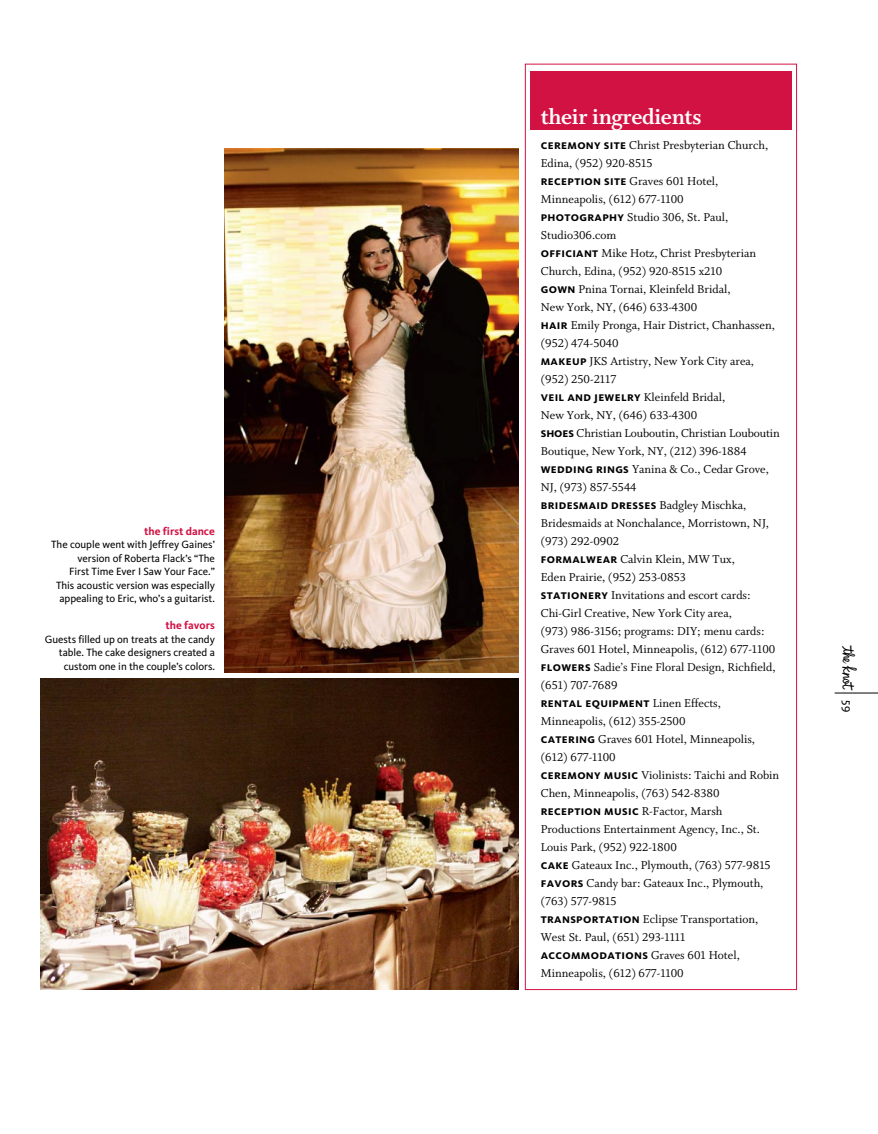
<style>
.page{position:relative;width:878px;height:1134px;background:#fff}
.page>*{position:absolute;margin:0;border:0;box-sizing:border-box;transform-origin:0 0}
.t1{font:24px "Whitman Bold LF";letter-spacing:-.015em;color:#fff}
.t2{font:18px "The Knot Logo PS Small Below 36 pt";color:#000}
.t3{font:12.75px/18px "Whitman Roman LF";color:#000}
.t4{font:12.75px "Kievit Bold SC";letter-spacing:.025em;color:#000}
.t5{font:12px "Kievit Book SC";color:#000}
.t6{font:700 11.25px "Kievit";color:#d21242}
.t7{font:10.8px/13.5px "Kievit";letter-spacing:-.005em;color:#000;text-align:right}
.s1{font-family:"Kievit Bold SC"}
.s2{font-family:"Whitman Roman LF"}
</style>
<div class="page">
<hr style="left:834px;top:693px;width:44px;height:1px;background:#000">
<img style="left:40px;top:678px;width:479px;height:312px">
<img style="left:224px;top:148px;width:295px;height:524px">
<div style="left:530px;top:71px;width:261px;height:59px;background:#d21242"></div>
<p class="t6" style="left:144px;top:524px;width:72px">the first dance</p>
<p class="t7" style="left:51px;top:538px;width:165px">The couple went with Jeffrey Gaines’ version of Roberta Flack’s “The<br>First Time Ever I Saw Your Face.” This acoustic version was especially appealing to Eric, who’s a guitarist.</p>
<p class="t6" style="left:165px;top:619px;width:51px">the favors</p>
<p class="t7" style="left:45px;top:632px;width:172px">Guests filled up on treats at the candy table. The cake designers created a custom one in the couple’s colors.</p>
<h1 class="t1" style="left:540px;top:103px;width:162px">their ingredients</h1>
<p class="t3" style="left:541px;top:137px;width:240px"><span class="s1">ceremony site</span> Christ Presbyterian Church,<br>Edina, (952) 920-8515<br><span class="s1">reception site</span> Graves 601 Hotel,<br>Minneapolis, (612) 677-1100<br><span class="s1">photography</span> Studio 306, St. Paul,<br>Studio306.com<br><span class="s1">officiant</span> Mike Hotz, Christ Presbyterian<br>Church, Edina, (952) 920-8515 x210<br><span class="s1">gown</span> Pnina Tornai, Kleinfeld Bridal,<br>New York, NY, (646) 633-4300<br><span class="s1">hair</span> Emily Pronga, Hair District, Chanhassen, (952) 474-5040<br><span class="s1">makeup</span> JKS Artistry, New York City area, (952) 250-2117<br><span class="s1">veil and jewelry</span> Kleinfeld Bridal,<br>New York, NY, (646) 633-4300<br><span class="s1">shoes</span> Christian Louboutin, Christian Louboutin<br>Boutique, New York, NY, (212) 396-1884 <span class="s1">wedding rings</span> Yanina &amp; Co., Cedar Grove,<br>NJ, (973) 857-5544</p>
<p class="t4" style="left:541px;top:497px;width:207px">bridesmaid dresses <span class="s2">Badgley Mischka,</span></p>
<p class="t3" style="left:541px;top:515px;width:236px">Bridesmaids at Nonchalance, Morristown, NJ, (973) 292-0902<br><span class="s1">formalwear</span> Calvin Klein, MW Tux,<br>Eden Prairie, (952) 253-0853<br><span class="s1">stationery</span> Invitations and escort cards:<br>Chi-Girl Creative, New York City area,<br>(973) 986-3156; programs: DIY; menu cards:<br>Graves 601 Hotel, Minneapolis, (612) 677-1100 <span class="s1">flowers</span> Sadie’s Fine Floral Design, Richfield, (651) 707-7689</p>
<p class="t4" style="left:541px;top:695px;width:182px">rental equipment <span class="s2">Linen Effects,</span></p>
<p class="t3" style="left:541px;top:713px;width:240px">Minneapolis, (612) 355-2500<br><span class="s1">catering</span> Graves 601 Hotel, Minneapolis, (612) 677-1100<br><span class="s1">ceremony music</span> Violinists: Taichi and Robin Chen, Minneapolis, (763) 542-8380</p>
<p class="t4" style="left:541px;top:803px;width:183px">reception music <span class="s2">R-Factor, Marsh</span></p>
<p class="t3" style="left:541px;top:821px;width:231px">Productions Entertainment Agency, Inc., St.<br>Louis Park, (952) 922-1800<br><span class="s1">cake</span> Gateaux Inc., Plymouth, (763) 577-9815 <span class="s1">favors</span> Candy bar: Gateaux Inc., Plymouth, (763) 577-9815<br><span class="s1">transportation</span> Eclipse Transportation, West St. Paul, (651) 293-1111 <span class="s1">accommodations</span> Graves 601 Hotel, Minneapolis, (612) 677-1100</p>
<h2 class="t2" style="left:859px;top:645px;width:47px;rotate:90deg">K</h2>
<p class="t5" style="left:853px;top:700px;width:13px;rotate:90deg">59</p>
</div>
